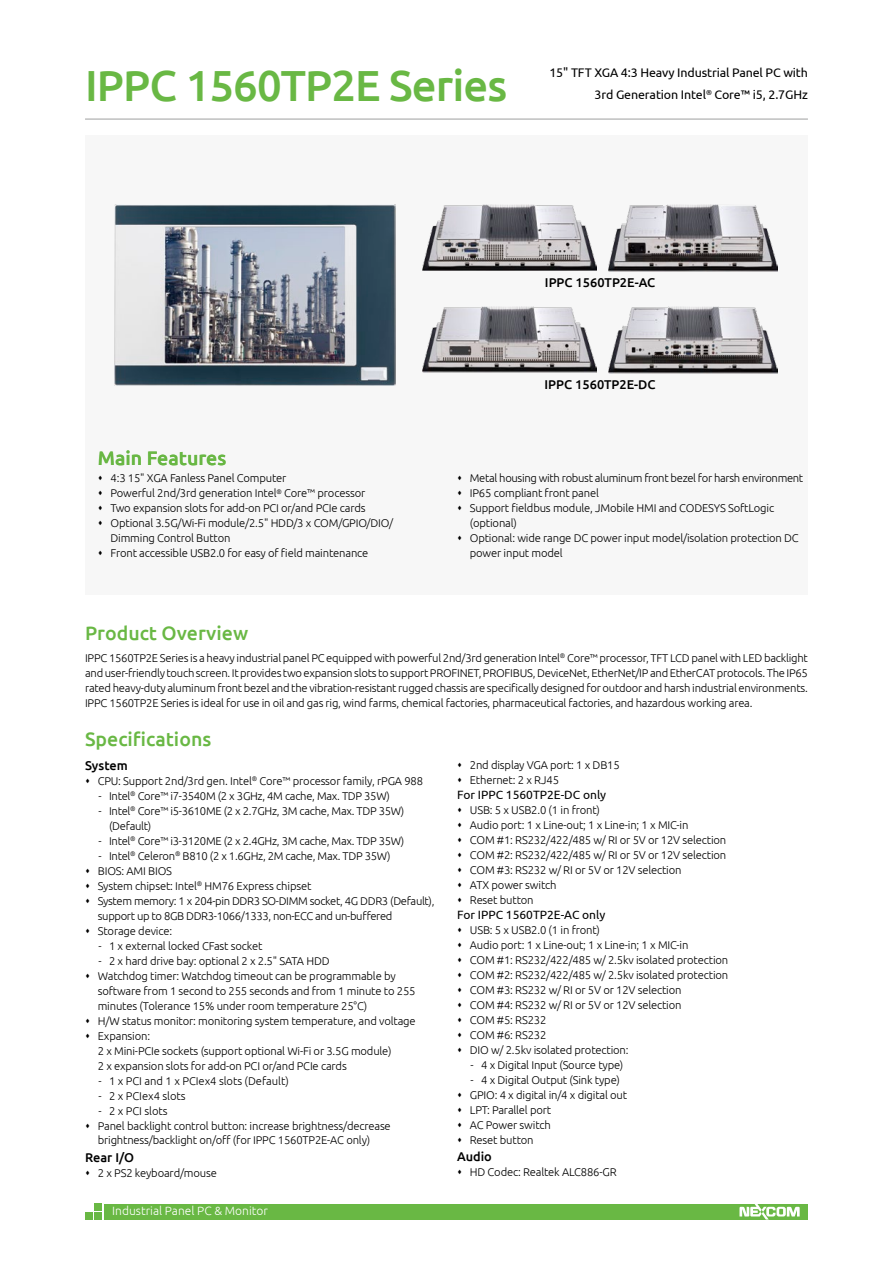
<style>
.page{position:relative;width:893px;height:1263px;background:#fff}
.page>*{position:absolute;margin:0;border:0;box-sizing:border-box;transform-origin:0 0}
.t1{font:500 43.5px "Ubuntu";letter-spacing:-.02em;color:#69b844}
.t2{font:500 19.5px "Ubuntu";color:#69b844}
.t3{font:500 12.75px "Ubuntu";color:#000}
.t4{font:12.45px/22.5px "Ubuntu";letter-spacing:-.01em;color:#000;text-align:right}
.t5{font:12px "Ubuntu";color:#000}
.t6{font:300 12px "Ubuntu";color:#fff}
.t7{font:300 11.25px/15px "Ubuntu";letter-spacing:-.015em;color:#000}
</style>
<div class="page">
<div style="left:104px;top:1204px;width:704px;height:15px;background:#69b844"></div>
<div style="left:94px;top:1203px;width:7px;height:7px;background:#69b844"></div>
<div style="left:94px;top:1213px;width:7px;height:7px;background:#69b844"></div>
<div style="left:85px;top:1213px;width:7px;height:7px;background:#69b844"></div>
<svg style="left:739px;top:1204px;width:61px;height:15px"></svg>
<hr style="left:85px;top:119px;width:723px;height:1px;background:#9e9f9f">
<div style="left:85px;top:136px;width:723px;height:459px;background:#f7f7f7"></div>
<img style="left:114px;top:205px;width:282px;height:181px">
<img style="left:423px;top:307px;width:173px;height:66px">
<img style="left:608px;top:307px;width:170px;height:66px">
<img style="left:423px;top:205px;width:173px;height:66px">
<img style="left:608px;top:205px;width:170px;height:66px">
<h1 class="t1" style="left:85px;top:58px;width:424px">IPPC 1560TP2E Series</h1>
<p class="t4" style="left:549px;top:61px;width:260px">15" TFT XGA 4:3 Heavy Industrial Panel PC with<br>3rd Generation Intel<sup>®</sup> Core™ i5, 2.7GHz</p>
<p class="t3" style="left:545px;top:275px;width:112px">IPPC 1560TP2E-AC</p>
<h2 class="t2" style="left:98px;top:446px;width:130px">Main Features</h2>
<p class="t3" style="left:545px;top:377px;width:113px">IPPC 1560TP2E-DC</p>
<p class="t7" style="left:111px;top:471px;width:284px">4:3 15" XGA Fanless Panel Computer<br>Powerful 2nd/3rd generation Intel<sup>®</sup> Core™ processor<br>Two expansion slots for add-on PCI or/and PCIe cards Optional 3.5G/Wi-Fi module/2.5" HDD/3 x COM/GPIO/DIO/ Dimming Control Button<br>Front accessible USB2.0 for easy of field maintenance</p>
<p class="t7" style="left:470px;top:471px;width:335px">Metal housing with robust aluminum front bezel for harsh environment IP65 compliant front panel<br>Support fieldbus module, JMobile HMI and CODESYS SoftLogic (optional)<br>Optional: wide range DC power input model/isolation protection DC power input model</p>
<h2 class="t2" style="left:85px;top:621px;width:165px">Product Overview</h2>
<p class="t7" style="left:85px;top:650px;width:724px;text-align:justify">IPPC 1560TP2E Series is a heavy industrial panel PC equipped with powerful 2nd/3rd generation Intel<sup>®</sup> Core™ processor, TFT LCD panel with LED backlight and user-friendly touch screen. It provides two expansion slots to support PROFINET, PROFIBUS, DeviceNet, EtherNet/IP and EtherCAT protocols. The IP65 rated heavy-duty aluminum front bezel and the vibration-resistant rugged chassis are specifically designed for outdoor and harsh industrial environments.<br>IPPC 1560TP2E Series is ideal for use in oil and gas rig, wind farms, chemical factories, pharmaceutical factories, and hazardous working area.</p>
<h2 class="t2" style="left:85px;top:726px;width:128px">Specifications</h2>
<p class="t3" style="left:85px;top:757px;width:44px">System</p>
<p class="t7" style="left:98px;top:773px;width:327px">CPU: Support 2nd/3rd gen. Intel<sup>®</sup> Core™ processor family, rPGA 988</p>
<p class="t7" style="left:99px;top:788px;width:293px">- Intel<sup>®</sup> Core™ i7-3540M (2 x 3GHz, 4M cache, Max. TDP 35W)</p>
<p class="t7" style="left:109px;top:803px;width:297px;text-indent:-10px">- Intel<sup>®</sup> Core™ i5-3610ME (2 x 2.7GHz, 3M cache, Max. TDP 35W) (Default)</p>
<p class="t7" style="left:99px;top:833px;width:307px">- Intel<sup>®</sup> Core™ i3-3120ME (2 x 2.4GHz, 3M cache, Max. TDP 35W)</p>
<p class="t7" style="left:98px;top:848px;width:338px">- Intel<sup>®</sup> Celeron<sup>®</sup> B810 (2 x 1.6GHz, 2M cache, Max. TDP 35W)<br>BIOS: AMI BIOS<br>System chipset: Intel<sup>®</sup> HM76 Express chipset<br>System memory: 1 x 204-pin DDR3 SO-DIMM socket, 4G DDR3 (Default), support up to 8GB DDR3-1066/1333, non-ECC and un-buffered<br>Storage device:</p>
<p class="t7" style="left:99px;top:938px;width:165px">- 1 x external locked CFast socket</p>
<p class="t7" style="left:98px;top:953px;width:319px">- 2 x hard drive bay: optional 2 x 2.5" SATA HDD<br>Watchdog timer: Watchdog timeout can be programmable by software from 1 second to 255 seconds and from 1 minute to 255 minutes (Tolerance 15% under room temperature 25°C)<br>H/W status monitor: monitoring system temperature, and voltage Expansion:<br>2 x Mini-PCIe sockets (support optional Wi-Fi or 3.5G module)<br>2 x expansion slots for add-on PCI or/and PCIe cards</p>
<p class="t7" style="left:99px;top:1073px;width:192px">- 1 x PCI and 1 x PCIex4 slots (Default)</p>
<p class="t7" style="left:99px;top:1088px;width:89px">- 2 x PCIex4 slots</p>
<p class="t7" style="left:98px;top:1103px;width:295px">- 2 x PCI slots<br>Panel backlight control button: increase brightness/decrease brightness/backlight on/off (for IPPC 1560TP2E-AC only)</p>
<p class="t3" style="left:85px;top:1149px;width:51px">Rear I/O</p>
<p class="t7" style="left:98px;top:1165px;width:121px">2 x PS2 keyboard/mouse</p>
<p class="t6" style="left:112px;top:1203px;width:157px">Industrial Panel PC &amp; Monitor</p>
<p class="t7" style="left:470px;top:757px;width:151px">2nd display VGA port: 1 x DB15<br>Ethernet: 2 x RJ45</p>
<p class="t5" style="left:457px;top:788px;width:151px">For IPPC 1560TP2E-DC only</p>
<p class="t7" style="left:470px;top:802px;width:258px">USB: 5 x USB2.0 (1 in front)<br>Audio port: 1 x Line-out; 1 x Line-in; 1 x MIC-in<br>COM #1: RS232/422/485 w/ RI or 5V or 12V selection COM #2: RS232/422/485 w/ RI or 5V or 12V selection COM #3: RS232 w/ RI or 5V or 12V selection<br>ATX power switch<br>Reset button</p>
<p class="t5" style="left:457px;top:908px;width:150px">For IPPC 1560TP2E-AC only</p>
<p class="t7" style="left:470px;top:922px;width:260px">USB: 5 x USB2.0 (1 in front)<br>Audio port: 1 x Line-out; 1 x Line-in; 1 x MIC-in<br>COM #1: RS232/422/485 w/ 2.5kv isolated protection COM #2: RS232/422/485 w/ 2.5kv isolated protection COM #3: RS232 w/ RI or 5V or 12V selection<br>COM #4: RS232 w/ RI or 5V or 12V selection<br>COM #5: RS232<br>COM #6: RS232<br>DIO w/ 2.5kv isolated protection:</p>
<p class="t7" style="left:471px;top:1057px;width:154px">- 4 x Digital Input (Source type)</p>
<p class="t7" style="left:470px;top:1072px;width:159px">- 4 x Digital Output (Sink type)<br>GPIO: 4 x digital in/4 x digital out<br>LPT: Parallel port<br>AC Power switch<br>Reset button</p>
<p class="t3" style="left:457px;top:1149px;width:36px">Audio</p>
<p class="t7" style="left:470px;top:1164px;width:148px">HD Codec: Realtek ALC886-GR</p>
</div>
